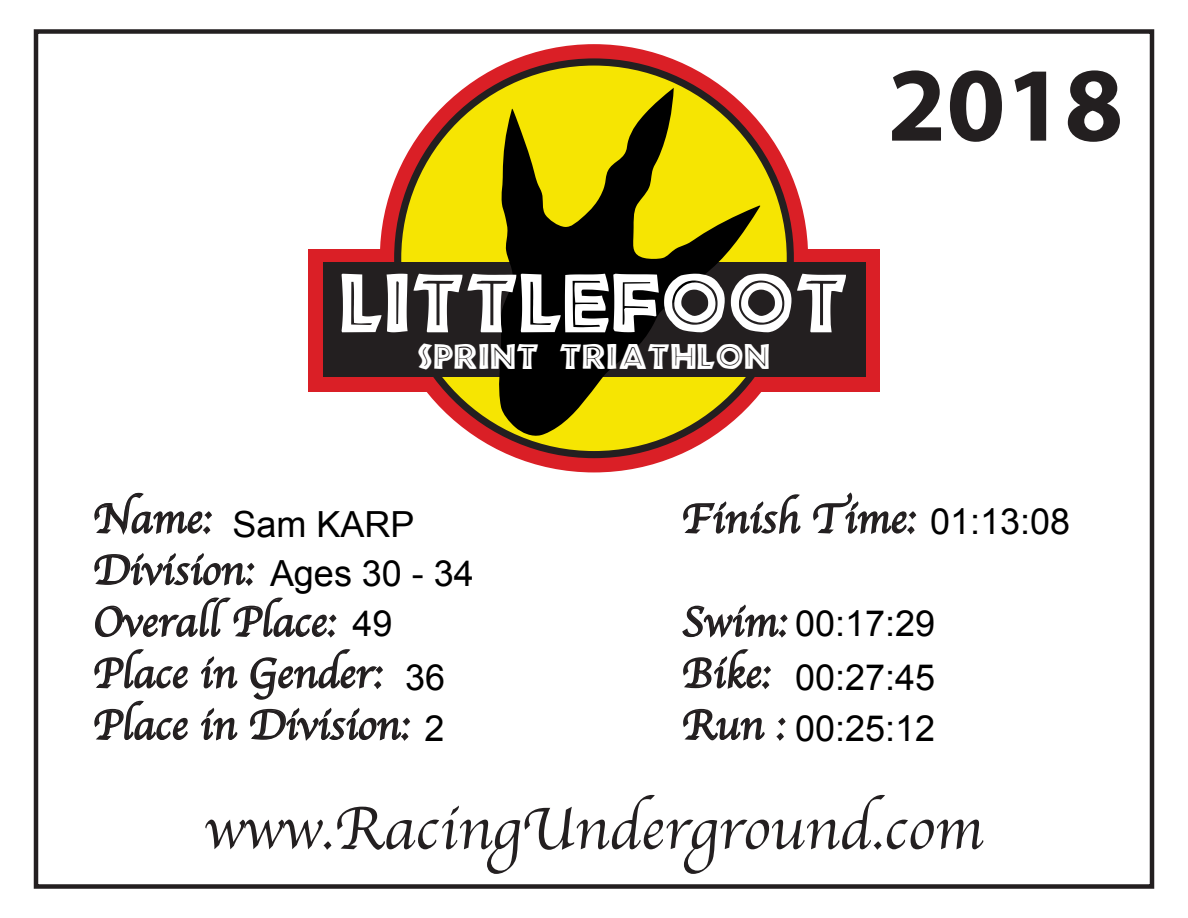
<style>
.page{position:relative;width:1188px;height:918px;background:#fff}
.page>*{position:absolute;margin:0;border:0;box-sizing:border-box;transform-origin:0 0}
.t1{font:700 106.2px "Myriad Pro";color:#231f20}
.t2{font:76.95px "African";color:#fff}
.t3{font:61.95px "Apple Chancery";color:#231f20}
.t4{font:43.05px/51.6px "Apple Chancery";color:#231f20}
.t5{font:36px/52.5px "Arial";color:#000;text-align:justify}
.t6{font:32.7px "African";color:#fff}
</style>
<div class="page">
<svg style="left:94px;top:492px;width:317px;height:249px"></svg>
<svg style="left:683px;top:494px;width:118px;height:40px"></svg>
<svg style="left:813px;top:492px;width:104px;height:43px"></svg>
<svg style="left:682px;top:604px;width:106px;height:137px"></svg>
<div style="left:34px;top:29px;width:1120px;height:860px;border:4px solid #231f20"></div>
<div style="left:308px;top:249px;width:572px;height:143px;background:#da1f26"></div>
<div style="left:380px;top:44px;width:428px;height:428px;background:#da1f26;border-radius:50%"></div>
<div style="left:394px;top:58px;width:400px;height:400px;background:#231f20;border-radius:50%"></div>
<div style="left:401px;top:66px;width:386px;height:385px;background:#f6e502;border-radius:50%"></div>
<div style="left:323px;top:262px;width:542px;height:115px;background:#231f20"></div>
<svg style="left:497px;top:88px;width:263px;height:349px"></svg>
<h1 class="t1" style="left:888px;top:36px;width:237px">2018</h1>
<h2 class="t2" style="left:340px;top:272px;width:510px">LITTLEFOOT</h2>
<p class="t6" style="left:418px;top:343px;width:354px">SPRINT TRIATHLON</p>
<p class="t4" style="left:93px;top:492px;width:318px">Name:<br>Division:<br>Overall Place:<br>Place in Gender:<br>Place in Division:</p>
<p class="t4" style="left:681px;top:492px;width:235px">Finish Time:</p>
<p class="t5" style="left:930px;top:495px;width:142px">01:13:08</p>
<p class="t5" style="left:232px;top:498px;width:183px">Sam KARP</p>
<p class="t5" style="left:270px;top:549px;width:205px;line-height:49.5px;text-align:center">Ages 30 - 34<br>49</p>
<p class="t4" style="left:681px;top:596px;width:107px">Swim:<br>Bike:<br>Run :</p>
<p class="t5" style="left:795px;top:597px;width:142px">00:17:29<br>00:27:45<br>00:25:12</p>
<p class="t5" style="left:405px;top:651px;width:42px">36</p>
<p class="t5" style="left:424px;top:702px;width:22px">2</p>
<h3 class="t3" style="left:205px;top:779px;width:780px">www.RacingUnderground.com</h3>
</div>
